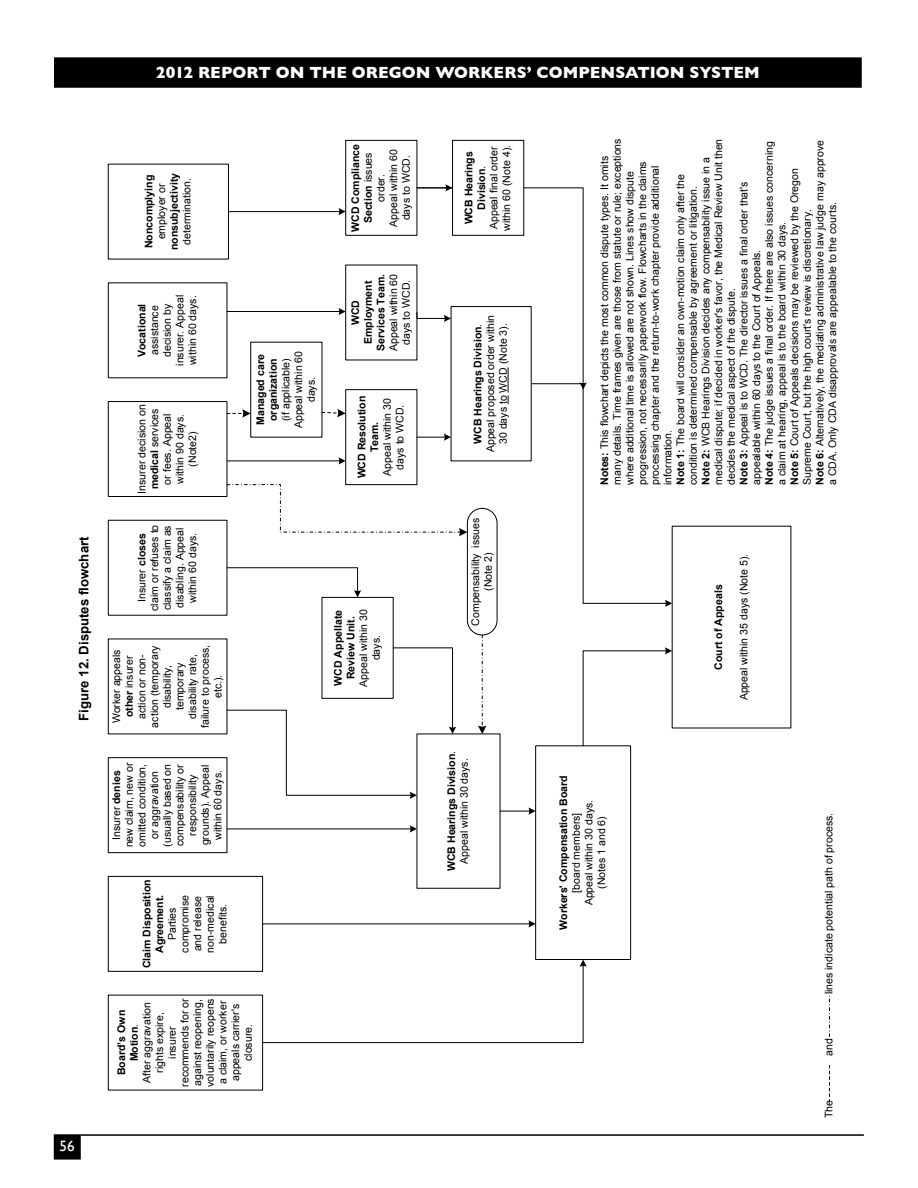
<style>
.page{position:relative;width:918px;height:1188px;background:#fff}
.page>*{position:absolute;margin:0;border:0;box-sizing:border-box;transform-origin:0 0}
.t1{font:700 16.5px "Gill Sans";letter-spacing:.005em;color:#fff}
.t2{font:15px "Gill Sans";color:#fff}
.t3{font:700 13.2px "Arial";color:#000}
.t4{font:10.5px/12.6px "Arial";color:#000;text-align:center}
.t5{font:700 10.5px/12.6px "Arial";color:#000;text-align:center}
.s1{font-weight:700}
</style>
<div class="page">
<div style="left:55px;top:1135px;width:25px;height:24px;background:#000"></div>
<div style="left:54px;top:1134px;width:27px;height:26px;border:2px solid #000"></div>
<div style="left:55px;top:58px;width:806px;height:29px;background:#000"></div>
<div style="left:54px;top:57px;width:808px;height:31px;border:2px solid #000"></div>
<hr style="left:80px;top:1134px;width:784px;height:2px;background:#000">
<div style="left:346px;top:140px;width:71px;height:95px;border:1px solid #000"></div>
<div style="left:108px;top:758px;width:119px;height:95px;border:1px solid #000"></div>
<div style="left:535px;top:746px;width:96px;height:214px;border:1px solid #000"></div>
<hr style="left:227px;top:829px;width:184px;height:1px;background:#000">
<svg style="left:410px;top:825px;width:7px;height:8px"></svg>
<hr style="left:500px;top:811px;width:30px;height:1px;background:#000">
<svg style="left:528px;top:807px;width:8px;height:8px"></svg>
<svg style="left:583px;top:647px;width:89px;height:99px"></svg>
<div style="left:108px;top:401px;width:119px;height:96px;border:1px solid #000"></div>
<div style="left:108px;top:164px;width:121px;height:95px;border:1px solid #000"></div>
<div style="left:467px;top:508px;width:30px;height:127px;border:1px solid #000;border-radius:15px"></div>
<svg style="left:227px;top:648px;width:229px;height:151px"></svg>
<div style="left:108px;top:995px;width:155px;height:95px;border:1px solid #000"></div>
<svg style="left:262px;top:959px;width:325px;height:84px"></svg>
<div style="left:108px;top:876px;width:155px;height:96px;border:1px solid #000"></div>
<hr style="left:263px;top:924px;width:267px;height:1px;background:#000">
<svg style="left:528px;top:920px;width:8px;height:8px"></svg>
<svg style="left:478px;top:635px;width:9px;height:99px"></svg>
<svg style="left:829px;top:995px;width:1px;height:42px"></svg>
<svg style="left:829px;top:1065px;width:1px;height:37px"></svg>
<div style="left:452px;top:140px;width:72px;height:95px;border:1px solid #000"></div>
<svg style="left:226px;top:184px;width:446px;height:423px"></svg>
<h1 class="t1" style="left:156px;top:63px;width:605px">2012 REPORT ON THE OREGON WORKERS’ COMPENSATION SYSTEM</h1>
<p class="t3" style="left:75px;top:721px;width:185px;rotate:-90deg">Figure 12. Disputes flowchart</p>
<p class="t5" style="left:143px;top:248px;width:75px;rotate:-90deg">Noncomplying</p>
<p class="t4" style="left:155px;top:239px;width:57px;rotate:-90deg">employer or</p>
<p class="t5" style="left:168px;top:250px;width:79px;rotate:-90deg">nonsubjectivity</p>
<p class="t4" style="left:181px;top:245px;width:68px;rotate:-90deg">determination.</p>
<p class="t5" style="left:136px;top:357px;width:55px;rotate:-90deg">Vocational</p>
<p class="t4" style="left:148px;top:366px;width:72px;rotate:-90deg">assistance decision by insurer. Appeal within 60 days.</p>
<p class="t4" style="left:136px;top:494px;width:91px;rotate:-90deg">Insurer decision on <span class="s1">medical</span> services or fees. Appeal within 90 days. (Note2)</p>
<p class="t4" style="left:136px;top:611px;width:88px;rotate:-90deg">Insurer <span class="s1">closes </span>claim or refuses to classify a claim as disabling. Appeal within 60 days.</p>
<p class="t4" style="left:110px;top:728px;width:85px;rotate:-90deg">Worker appeals <span class="s1">other</span> insurer action or non&shy;action (temporary disability, temporary disability rate, failure to process, etc.).</p>
<p class="t4" style="left:110px;top:847px;width:86px;rotate:-90deg">Insurer <span class="s1">denies </span>new claim, new or omitted condition, or aggravation (usually based on compensability or responsibility grounds). Appeal within 60 days.</p>
<p class="t5" style="left:141px;top:968px;width:91px;rotate:-90deg">Claim Disposition<br>Agreement.</p>
<p class="t4" style="left:166px;top:953px;width:59px;rotate:-90deg">Parties compromise and release non-medical benefits.</p>
<p class="t5" style="left:255px;top:425px;width:72px;rotate:-90deg">Managed care organization</p>
<p class="t4" style="left:280px;top:428px;width:79px;rotate:-90deg">(if applicable)<br>Appeal within 60 days.</p>
<p class="t4" style="left:115px;top:1087px;width:90px;rotate:-90deg"><span class="s1">Board’s Own<br></span><span class="s1">Motion</span>.<br>After aggravation rights expire, insurer recommends for or against reopening, voluntarily reopens a claim, or worker appeals carrier's closure.</p>
<p class="t4" style="left:349px;top:232px;width:89px;rotate:-90deg"><span class="s1">WCD Compliance<br>Section</span> issues order.<br>Appeal within 60 days to WCD.</p>
<p class="t5" style="left:350px;top:351px;width:78px;rotate:-90deg">WCD<br>Employment<br>Services Team.</p>
<p class="t4" style="left:387px;top:351px;width:79px;rotate:-90deg">Appeal within 60 days to WCD.</p>
<p class="t5" style="left:356px;top:478px;width:84px;rotate:-90deg">WCD Resolution<br>Team.</p>
<p class="t4" style="left:381px;top:476px;width:79px;rotate:-90deg">Appeal within 30 days to WCD.</p>
<p class="t5" style="left:332px;top:686px;width:77px;rotate:-90deg">WCD Appellate<br>Review Unit.</p>
<p class="t4" style="left:357px;top:687px;width:79px;rotate:-90deg">Appeal within 30 days.</p>
<h2 class="t2" style="left:60px;top:1137px;width:17px">56</h2>
<p class="t4" style="left:462px;top:231px;width:87px;rotate:-90deg"><span class="s1">WCB Hearings<br>Division</span>.<br>Appeal final order within 60 (Note 4).</p>
<p class="t4" style="left:472px;top:452px;width:139px;rotate:-90deg"><span class="s1">WCB Hearings Division</span>.<br>Appeal proposed order within<br>30 days to WCD (Note 3).</p>
<p class="t4" style="left:469px;top:626px;width:109px;rotate:-90deg">Compensability issues (Note 2)</p>
<p class="t4" style="left:445px;top:871px;width:122px;rotate:-90deg"><span class="s1">WCB Hearings Division</span>.<br>Appeal within 30 days.</p>
<p class="t4" style="left:598px;top:485px;width:348px;text-align:left;rotate:-90deg"><span class="s1">Notes:</span> This flowchart depicts the most common dispute types. It omits many details. Time frames given are those from statute or rule; exceptions where additional time is allowed are not shown. Lines show dispute progression, not necessarily paperwork flow. Flowcharts in the claims processing chapter and the return-to-work chapter provide additional information.<br><span class="s1">Note 1:</span> The board will consider an own-motion claim only after the condition is determined compensable by agreement or litigation.<br><span class="s1">Note 2:</span> WCB Hearings Division decides any compensability issue in a medical dispute; if decided in worker's favor, the Medical Review Unit then decides the medical aspect of the dispute.<br><span class="s1">Note 3:</span> Appeal is to WCD. The director issues a final order that's appealable within 60 days to the Court of Appeals.<br><span class="s1">Note 4:</span> The judge issues a final order. If there are also issues concerning a claim at hearing, appeal is to the board within 30 days.<br><span class="s1">Note 5:</span> Court of Appeals decisions may be reviewed by the Oregon Supreme Court, but the high court's review is discretionary.<br><span class="s1">Note 6:</span> Alternatively, the mediating administrative law judge may approve a CDA. Only CDA disapprovals are appealable to the courts.</p>
<p class="t5" style="left:558px;top:930px;width:156px;rotate:-90deg">Workers' Compensation Board</p>
<p class="t4" style="left:570px;top:905px;width:107px;rotate:-90deg">[board members]<br>Appeal within 30 days. (Notes 1 and 6)</p>
<p class="t5" style="left:712px;top:670px;width:87px;rotate:-90deg">Court of Appeals</p>
<p class="t4" style="left:737px;top:700px;width:148px;rotate:-90deg">Appeal within 35 days (Note 5).</p>
<p class="t4" style="left:823px;top:994px;width:183px;rotate:-90deg">lines indicate potential path of process.</p>
<p class="t4" style="left:823px;top:1056px;width:19px;rotate:-90deg">and</p>
<p class="t4" style="left:823px;top:1118px;width:20px;rotate:-90deg">The</p>
</div>
